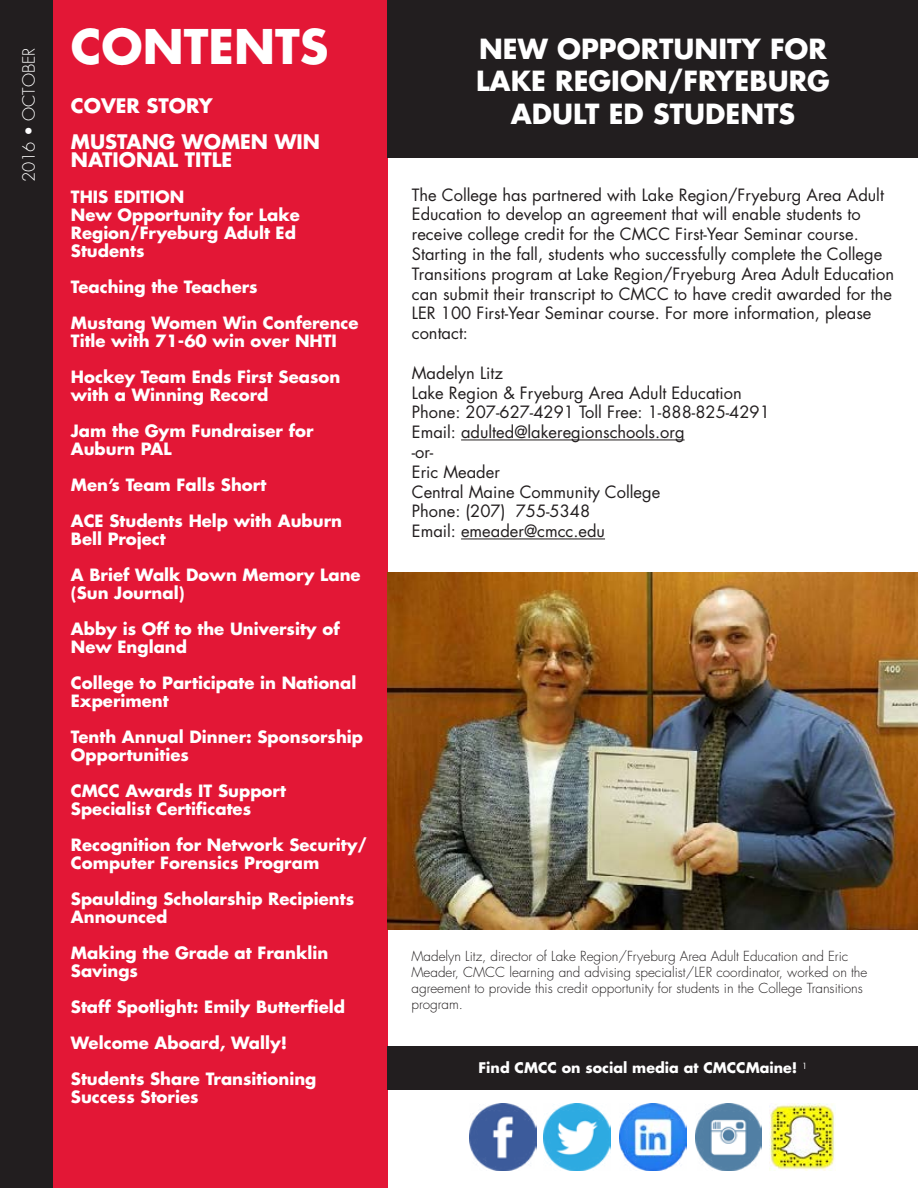
<style>
.page{position:relative;width:918px;height:1188px;background:#fff}
.page>*{position:absolute;margin:0;border:0;box-sizing:border-box;transform-origin:0 0}
.t1{font:700 46.5px "Futura LT";color:#fff}
.t2{font:700 27px/32.4px "Futura LT";color:#fff;text-align:center}
.t3{font:700 19.5px/36px "Futura LT";color:#fff}
.t4{font:700 16.5px/36px "Futura LT";color:#fff}
.t5{font:16.5px/19.8px "Futura LT";color:#221e1f}
.t6{font:300 16.5px "Futura LT";color:#fff}
.t7{font:700 14.25px "Futura LT";color:#fff}
.t8{font:300 13.5px/16.2px "Futura LT";color:#221e1f}
</style>
<div class="page">
<div style="left:44px;top:0;width:344px;height:1188px;background:#e31736"></div>
<div style="left:0;top:0;width:52px;height:1188px;background:#221e1f"></div>
<div style="left:388px;top:1046px;width:530px;height:43px;background:#221e1f"></div>
<img style="left:544px;top:1104px;width:67px;height:67px">
<img style="left:469px;top:1104px;width:67px;height:67px">
<img style="left:770px;top:1104px;width:66px;height:67px">
<img style="left:695px;top:1104px;width:67px;height:67px">
<img style="left:619px;top:1104px;width:67px;height:67px">
<div style="left:388px;top:0;width:530px;height:158px;background:#221e1f"></div>
<hr style="left:461px;top:440px;width:224px;height:1px;background:#221e1f">
<hr style="left:461px;top:539px;width:144px;height:1px;background:#221e1f">
<img style="left:388px;top:572px;width:530px;height:358px">
<p class="t6" style="left:19px;top:182px;width:136px;rotate:-90deg">2016 • OCTOBER</p>
<h1 class="t1" style="left:71px;top:16px;width:259px">CONTENTS</h1>
<p class="t3" style="left:71px;top:88px;width:251px">COVER STORY<br>MUSTANG WOMEN WIN</p>
<p class="t3" style="left:71px;top:142px;width:163px">NATIONAL TITLE</p>
<p class="t4" style="left:71px;top:188px;width:230px;line-height:18px">THIS EDITION<br>New Opportunity for Lake<br>Region/Fryeburg Adult Ed<br>Students</p>
<p class="t4" style="left:71px;top:269px;width:289px">Teaching the Teachers<br>Mustang Women Win Conference</p>
<p class="t4" style="left:71px;top:323px;width:271px">Title with 71-60 win over NHTI<br>Hockey Team Ends First Season</p>
<p class="t4" style="left:71px;top:377px;width:244px">with a Winning Record<br>Jam the Gym Fundraiser for</p>
<p class="t4" style="left:71px;top:431px;width:273px">Auburn PAL<br>Men’s Team Falls Short<br>ACE Students Help with Auburn</p>
<p class="t4" style="left:71px;top:521px;width:291px">Bell Project<br>A Brief Walk Down Memory Lane</p>
<p class="t4" style="left:71px;top:575px;width:270px">(Sun Journal)<br>Abby is Off to the University of</p>
<p class="t4" style="left:71px;top:629px;width:287px">New England<br>College to Participate in National</p>
<p class="t4" style="left:71px;top:683px;width:294px">Experiment<br>Tenth Annual Dinner: Sponsorship</p>
<p class="t4" style="left:71px;top:737px;width:217px">Opportunities<br>CMCC Awards IT Support</p>
<p class="t4" style="left:71px;top:791px;width:298px">Specialist Certificates<br>Recognition for Network Security/</p>
<p class="t4" style="left:71px;top:845px;width:285px">Computer Forensics Program<br>Spaulding Scholarship Recipients</p>
<p class="t4" style="left:71px;top:899px;width:259px">Announced<br>Making the Grade at Franklin</p>
<p class="t4" style="left:71px;top:953px;width:276px">Savings<br>Staff Spotlight: Emily Butterfield<br>Welcome Aboard, Wally!<br>Students Share Transitioning</p>
<p class="t4" style="left:71px;top:1079px;width:129px">Success Stories</p>
<h2 class="t2" style="left:476px;top:32px;width:355px">NEW OPPORTUNITY FOR<br>LAKE REGION/FRYEBURG<br>ADULT ED STUDENTS</h2>
<p class="t5" style="left:412px;top:185px;width:484px">The College has partnered with Lake Region/Fryeburg Area Adult Education to develop an agreement that will enable students to receive college credit for the CMCC First-Year Seminar course.<br>Starting in the fall, students who successfully complete the College Transitions program at Lake Region/Fryeburg Area Adult Education can submit their transcript to CMCC to have credit awarded for the LER 100 First-Year Seminar course. For more information, please contact:</p>
<p class="t5" style="left:412px;top:363px;width:360px">Madelyn Litz<br>Lake Region &amp; Fryeburg Area Adult Education<br>Phone: 207-627-4291 Toll Free: 1-888-825-4291<br>Email: adulted@lakeregionschools.org<br>-or-<br>Eric Meader<br>Central Maine Community College<br>Phone: (207) 755-5348<br>Email: emeader@cmcc.edu</p>
<p class="t8" style="left:411px;top:948px;width:458px">Madelyn Litz, director of Lake Region/Fryeburg Area Adult Education and Eric Meader, CMCC learning and advising specialist/LER coordinator, worked on the agreement to provide this credit opportunity for students in the College Transitions program.</p>
<p class="t7" style="left:479px;top:1059px;width:330px">Find CMCC on social media at CMCCMaine! <sup>1</sup></p>
</div>
